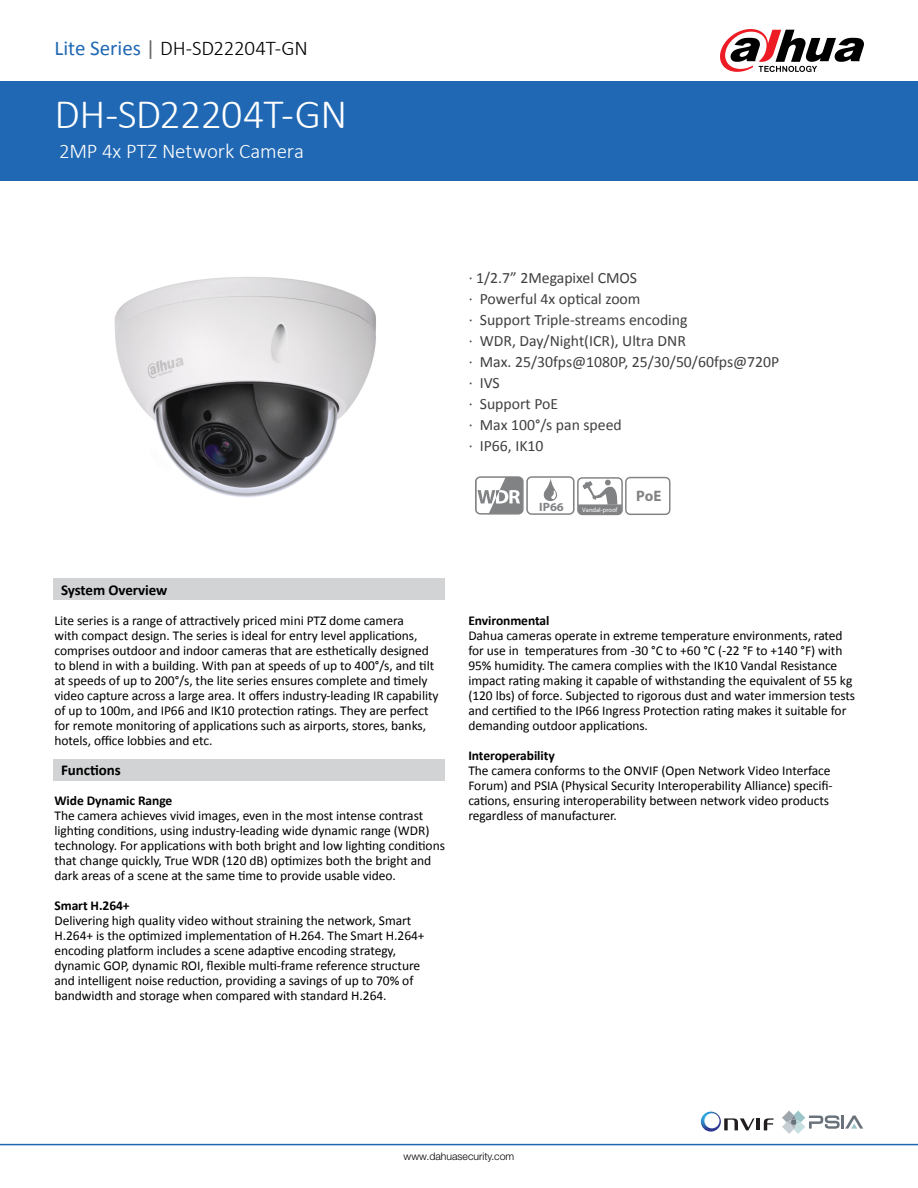
<style>
.page{position:relative;width:918px;height:1188px;background:#fff}
.page>*{position:absolute;margin:0;border:0;box-sizing:border-box;transform-origin:0 0}
.t1{font:300 42px "Calibri";letter-spacing:-.015em;color:#fff}
.t2{font:300 21px "Calibri";letter-spacing:-.01em;color:#000}
.t3{font:300 21px "Calibri";letter-spacing:-.005em;color:#fff}
.t4{font:15.75px/21px "Calibri";color:#403f41}
.t5{font:700 15.15px "Myriad Pro";color:#808284}
.t6{font:700 15px "Calibri";letter-spacing:-.005em;color:#000}
.t7{font:13.5px/15px "Calibri";letter-spacing:-.005em;color:#000}
.t8{font:700 13.5px "Calibri";letter-spacing:-.005em;color:#000}
.t9{font:700 12px "Myriad Pro";color:#808284;scale:1.04 1}
.t10{font:300 10.5px "Helvetica Neue LT Std";color:#000}
.t11{font:700 semi-condensed 6.45px "Myriad Pro";color:#fff}
.s1{font-weight:400;color:#2068b3}
.s2{font-weight:400;color:#626466}
</style>
<div class="page">
<div style="left:0;top:81px;width:918px;height:100px;background:#2068b3"></div>
<hr style="left:0;top:1144px;width:918px;height:1px;background:#2068b3">
<svg style="left:720px;top:29px;width:144px;height:43px"></svg>
<svg style="left:782px;top:1111px;width:81px;height:23px"></svg>
<hr style="left:756px;top:1118px;width:4px;height:12px;background:#211d1e">
<svg style="left:764px;top:1118px;width:10px;height:12px"></svg>
<svg style="left:701px;top:1112px;width:54px;height:20px"></svg>
<img style="left:114px;top:277px;width:262px;height:220px">
<svg style="left:475px;top:476px;width:195px;height:39px"></svg>
<div style="left:54px;top:579px;width:391px;height:21px;background:#d1d3d4"></div>
<div style="left:54px;top:759px;width:391px;height:22px;background:#d1d3d4"></div>
<h2 class="t2" style="left:55px;top:35px;width:255px"><span class="s1">Lite Series</span> <span class="s2">|</span> DH-SD22204T-GN</h2>
<h1 class="t1" style="left:55px;top:88px;width:294px">DH-SD22204T-GN</h1>
<h2 class="t3" style="left:59px;top:138px;width:246px">2MP 4x PTZ Network Camera</h2>
<p class="t4" style="left:469px;top:267px;width:312px">· 1/2.7” 2Megapixel CMOS<br>· Powerful 4x optical zoom<br>· Support Triple-streams encoding<br>· WDR, Day/Night(ICR), Ultra DNR<br>· Max. 25/30fps@1080P, 25/30/50/60fps@720P · IVS<br>· Support PoE<br>· Max 100°/s pan speed<br>· IP66, IK10</p>
<p class="t9" style="left:539px;top:500px;width:25px">IP66</p>
<p class="t11" style="left:582px;top:507px;width:37px">Vandal-proof</p>
<p class="t5" style="left:636px;top:486px;width:27px">PoE</p>
<p class="t6" style="left:61px;top:580px;width:108px">System Overview</p>
<p class="t7" style="left:54px;top:613px;width:386px">Lite series is a range of attractively priced mini PTZ dome camera<br>with compact design. The series is ideal for entry level applications, comprises outdoor and indoor cameras that are esthetically designed to blend in with a building. With pan at speeds of up to 400°/s, and tilt at speeds of up to 200°/s, the lite series ensures complete and timely video capture across a large area. It offers industry-leading IR capability of up to 100m, and IP66 and IK10 protection ratings. They are perfect for remote monitoring of applications such as airports, stores, banks, hotels, office lobbies and etc.</p>
<p class="t6" style="left:61px;top:760px;width:61px">Functions</p>
<p class="t8" style="left:54px;top:792px;width:119px">Wide Dynamic Range</p>
<p class="t7" style="left:54px;top:808px;width:392px">The camera achieves vivid images, even in the most intense contrast lighting conditions, using industry-leading wide dynamic range (WDR) technology. For applications with both bright and low lighting conditions that change quickly, True WDR (120 dB) optimizes both the bright and dark areas of a scene at the same time to provide usable video.</p>
<p class="t8" style="left:54px;top:897px;width:77px">Smart H.264+</p>
<p class="t7" style="left:54px;top:913px;width:372px">Delivering high quality video without straining the network, Smart H.264+ is the optimized implementation of H.264. The Smart H.264+ encoding platform includes a scene adaptive encoding strategy, dynamic GOP, dynamic ROI, flexible multi-frame reference structure and intelligent noise reduction, providing a savings of up to 70% of bandwidth and storage when compared with standard H.264.</p>
<p class="t8" style="left:468px;top:612px;width:83px">Environmental</p>
<p class="t7" style="left:468px;top:628px;width:388px">Dahua cameras operate in extreme temperature environments, rated for use in temperatures from -30 °C to +60 °C (-22 °F to +140 °F) with 95% humidity. The camera complies with the IK10 Vandal Resistance impact rating making it capable of withstanding the equivalent of 55 kg (120 lbs) of force. Subjected to rigorous dust and water immersion tests and certified to the IP66 Ingress Protection rating makes it suitable for demanding outdoor applications.</p>
<p class="t8" style="left:468px;top:747px;width:88px">Interoperability</p>
<p class="t7" style="left:468px;top:763px;width:366px">The camera conforms to the ONVIF (Open Network Video Interface Forum) and PSIA (Physical Security Interoperability Alliance) specifi&shy;cations, ensuring interoperability between network video products regardless of manufacturer.</p>
<p class="t10" style="left:404px;top:1150px;width:112px">www.dahuasecurity.com</p>
</div>
